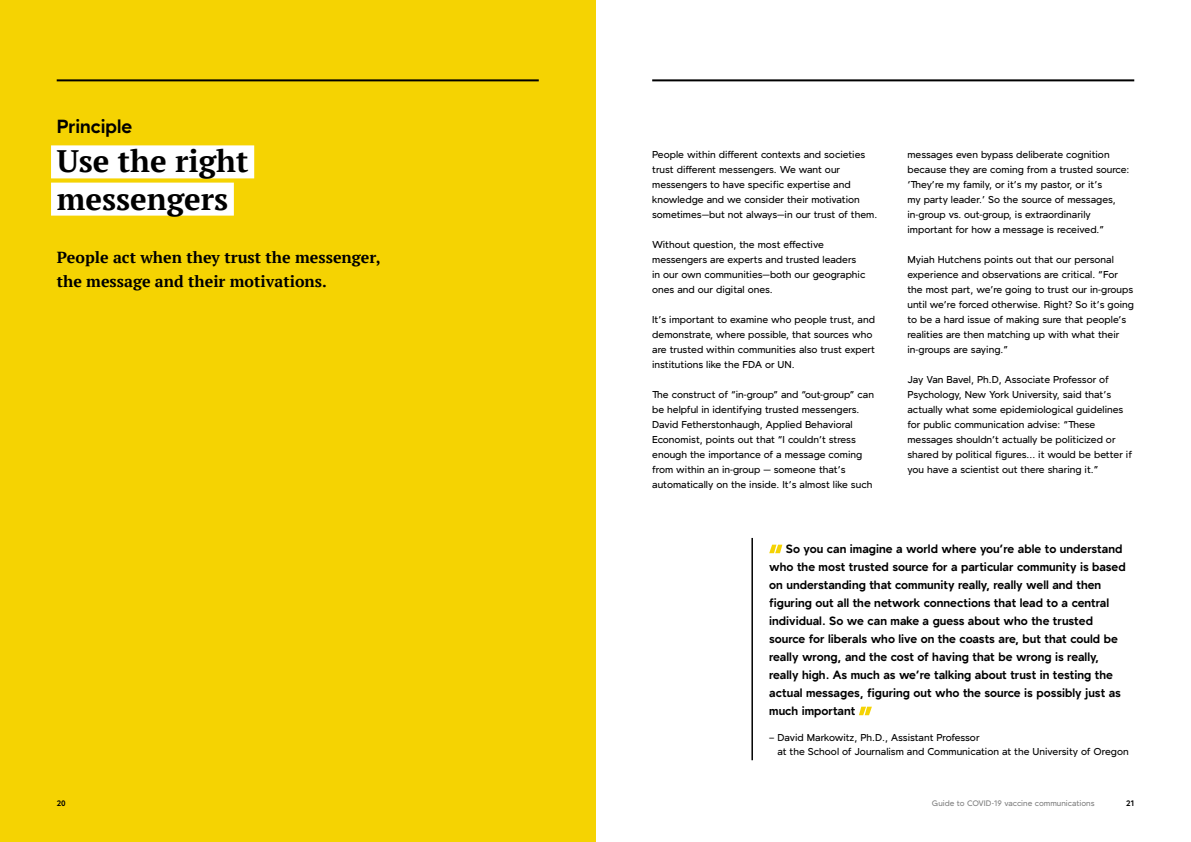
<style>
.page{position:relative;width:1191px;height:842px;background:#fff}
.page>*{position:absolute;margin:0;border:0;box-sizing:border-box;transform-origin:0 0}
.t1{font:700 31px/37.2px "PT Serif";color:#000}
.t2{font:700 19px "Forno";color:#000}
.t3{font:700 16px/24px "PT Serif";color:#000}
.t4{font:700 12px/18px "Forno";color:#000}
.t5{font:500 10px/15px "Forno";color:#000}
.t6{font:500 8px "Forno";color:#808080}
.t7{font:700 8px "Forno";color:#000}
</style>
<div class="page">
<div style="left:0;top:0;width:595px;height:842px;background:#f5d302"></div>
<div style="left:51px;top:145px;width:203px;height:33px;background:#fff"></div>
<div style="left:51px;top:183px;width:183px;height:33px;background:#fff"></div>
<hr style="left:751px;top:538px;width:2px;height:222px;background:#000">
<svg style="left:769px;top:545px;width:13px;height:8px"></svg>
<svg style="left:859px;top:707px;width:13px;height:8px"></svg>
<hr style="left:652px;top:79px;width:482px;height:2px;background:#000">
<hr style="left:57px;top:79px;width:482px;height:2px;background:#000">
<h2 class="t2" style="left:57px;top:115px;width:77px">Principle</h2>
<h1 class="t1" style="left:57px;top:142px;width:193px">Use the right messengers</h1>
<h3 class="t3" style="left:57px;top:245px;width:325px">People act when they trust the messenger, the message and their motivations.</h3>
<p class="t5" style="left:652px;top:149px;width:226px">People within different contexts and societies trust different messengers. We want our messengers to have specific expertise and knowledge and we consider their motivation sometimes—but not always—in our trust of them.</p>
<p class="t5" style="left:652px;top:239px;width:215px">Without question, the most effective messengers are experts and trusted leaders in our own communities—both our geographic ones and our digital ones.</p>
<p class="t5" style="left:652px;top:314px;width:224px">It’s important to examine who people trust, and demonstrate, where possible, that sources who are trusted within communities also trust expert institutions like the FDA or UN.</p>
<p class="t5" style="left:652px;top:389px;width:223px">The construct of “in-group” and “out-group” can be helpful in identifying trusted messengers.<br>David Fetherstonhaugh, Applied Behavioral Economist, points out that “I couldn’t stress enough the importance of a message coming from within an in-group — someone that’s automatically on the inside. It’s almost like such</p>
<p class="t5" style="left:907px;top:149px;width:223px">messages even bypass deliberate cognition because they are coming from a trusted source: ‘They’re my family, or it’s my pastor, or it’s<br>my party leader.’ So the source of messages, in-group vs. out-group, is extraordinarily important for how a message is received.”</p>
<p class="t5" style="left:907px;top:254px;width:228px">Myiah Hutchens points out that our personal experience and observations are critical. “For the most part, we’re going to trust our in-groups until we’re forced otherwise. Right? So it’s going to be a hard issue of making sure that people’s realities are then matching up with what their in-groups are saying.”</p>
<p class="t5" style="left:907px;top:374px;width:226px">Jay Van Bavel, Ph.D, Associate Professor of Psychology, New York University, said that’s actually what some epidemiological guidelines for public communication advise: “These messages shouldn’t actually be politicized or shared by political figures... it would be better if you have a scientist out there sharing it.”</p>
<p class="t4" style="left:769px;top:542px;width:358px;text-indent:17px">So you can imagine a world where you’re able to understand who the most trusted source for a particular community is based on understanding that community really, really well and then figuring out all the network connections that lead to a central individual. So we can make a guess about who the trusted source for liberals who live on the coasts are, but that could be really wrong, and the cost of having that be wrong is really, really high. As much as we’re talking about trust in testing the actual messages, figuring out who the source is possibly just as much important</p>
<p class="t5" style="left:777px;top:731px;width:353px;line-height:14px;text-indent:-8px">– David Markowitz, Ph.D., Assistant Professor<br>at the School of Journalism and Communication at the University of Oregon</p>
<p class="t7" style="left:57px;top:798px;width:11px">20</p>
<p class="t6" style="left:932px;top:798px;width:164px">Guide to COVID-19 vaccine communications</p>
<p class="t7" style="left:1126px;top:798px;width:9px">21</p>
</div>
